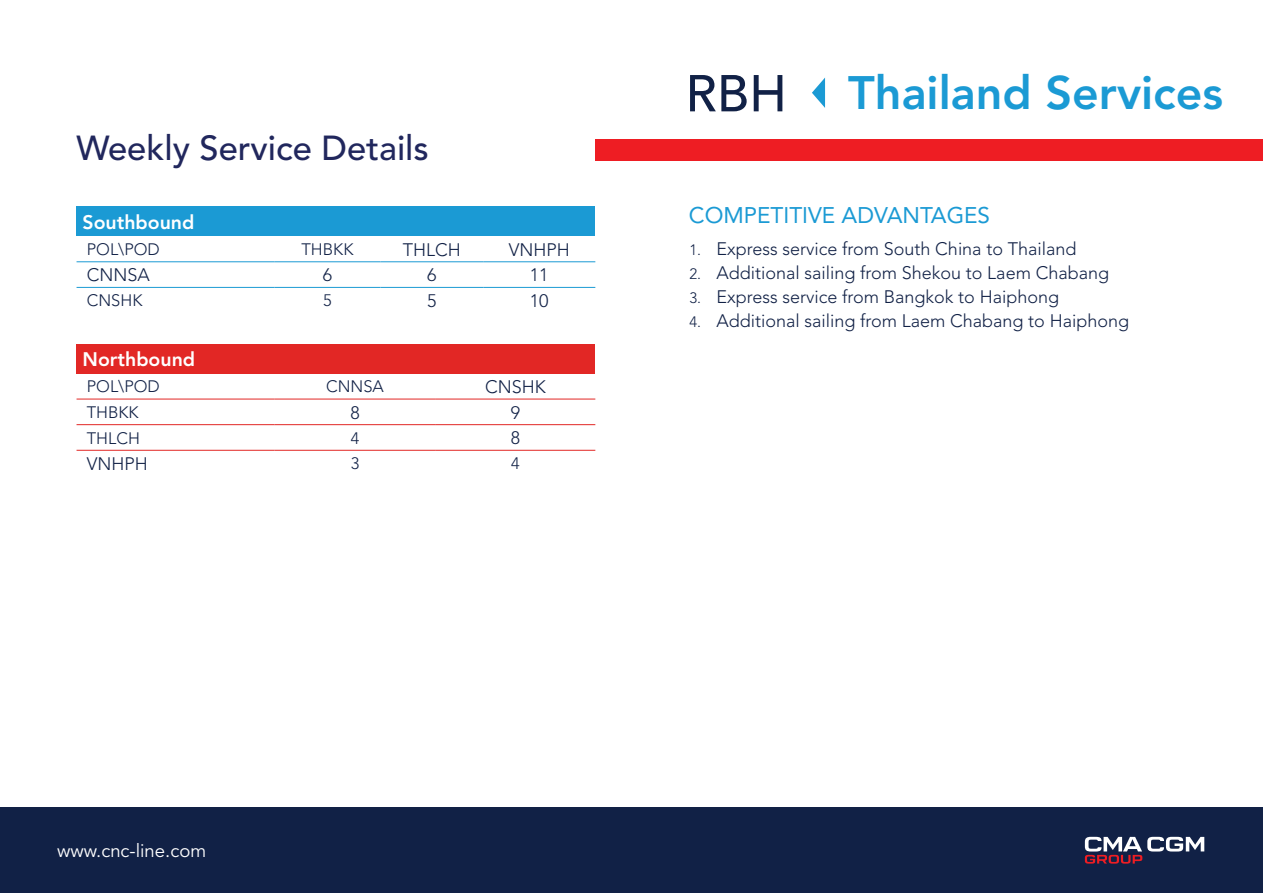
<style>
.page{position:relative;width:1263px;height:893px;background:#fff}
.page>*{position:absolute;margin:0;border:0;box-sizing:border-box;transform-origin:0 0}
.t1{font:800 46.5px "Avenir LT Std";color:#1b9ad4}
.t2{font:500 34.5px "Avenir LT Std";color:#21275d}
.t3{font:22.5px "Avenir LT Std";color:#1b9ad4}
.t4{font:800 19.5px "Avenir LT Std";color:#fff}
.t5{font:18.6px "Avenir LT Std";color:#fff}
.t6{font:300 18px "Avenir LT Std";color:#112146}
.t7{font:300 16.5px "Avenir LT Std";color:#112146}
.s1{font-weight:500;font-size:51.3px;color:#112146}
.s2{font-size:15px}
</style>
<div class="page">
<div style="left:77px;top:206px;width:518px;height:30px;background:#1b9ad4"></div>
<hr style="left:77px;top:261px;width:197px;height:1px;background:#1b9ad4">
<hr style="left:77px;top:287px;width:197px;height:1px;background:#1b9ad4">
<hr style="left:274px;top:261px;width:107px;height:1px;background:#1b9ad4">
<hr style="left:381px;top:261px;width:102px;height:1px;background:#1b9ad4">
<hr style="left:483px;top:261px;width:112px;height:1px;background:#1b9ad4">
<hr style="left:274px;top:287px;width:107px;height:1px;background:#1b9ad4">
<hr style="left:381px;top:287px;width:102px;height:1px;background:#1b9ad4">
<hr style="left:483px;top:287px;width:112px;height:1px;background:#1b9ad4">
<div style="left:77px;top:344px;width:518px;height:29px;background:#e22725"></div>
<hr style="left:77px;top:399px;width:197px;height:1px;background:#e22725">
<hr style="left:274px;top:399px;width:162px;height:1px;background:#e22725">
<hr style="left:436px;top:399px;width:159px;height:1px;background:#e22725">
<hr style="left:77px;top:424px;width:197px;height:1px;background:#e22725">
<hr style="left:274px;top:424px;width:162px;height:1px;background:#e22725">
<hr style="left:436px;top:424px;width:159px;height:1px;background:#e22725">
<hr style="left:77px;top:450px;width:197px;height:1px;background:#e22725">
<hr style="left:274px;top:450px;width:162px;height:1px;background:#e22725">
<hr style="left:436px;top:450px;width:159px;height:1px;background:#e22725">
<div style="left:0;top:807px;width:1263px;height:86px;background:#112146"></div>
<svg style="left:1085px;top:837px;width:119px;height:27px"></svg>
<svg style="left:812px;top:78px;width:13px;height:30px"></svg>
<div style="left:595px;top:139px;width:668px;height:21px;background:#ee1d23"></div>
<h2 class="t2" style="left:77px;top:128px;width:354px">Weekly Service Details</h2>
<h1 class="t1" style="left:685px;top:65px;width:539px"><span class="s1">RBH</span> Thailand Services</h1>
<p class="t4" style="left:83px;top:210px;width:113px">Southbound</p>
<p class="t3" style="left:689px;top:203px;width:303px">COMPETITIVE ADVANTAGES</p>
<p class="t7" style="left:87px;top:240px;width:75px">POL\POD</p>
<p class="t7" style="left:301px;top:240px;width:53px">THBKK</p>
<p class="t6" style="left:403px;top:239px;width:59px">THLCH</p>
<p class="t6" style="left:509px;top:239px;width:63px">VNHPH</p>
<p class="t6" style="left:87px;top:265px;width:65px">CNNSA</p>
<p class="t6" style="left:323px;top:265px;width:11px">6</p>
<p class="t6" style="left:427px;top:265px;width:11px">6</p>
<p class="t6" style="left:530px;top:265px;width:20px">11</p>
<p class="t7" style="left:87px;top:291px;width:57px">CNSHK</p>
<p class="t7" style="left:323px;top:291px;width:10px">5</p>
<p class="t6" style="left:427px;top:290px;width:11px">5</p>
<p class="t6" style="left:530px;top:290px;width:20px">10</p>
<p class="t6" style="left:689px;top:238px;width:388px"><span class="s2">1.</span> Express service from South China to Thailand</p>
<p class="t6" style="left:689px;top:262px;width:421px"><span class="s2">2.</span> Additional sailing from Shekou to Laem Chabang</p>
<p class="t6" style="left:689px;top:286px;width:371px"><span class="s2">3.</span> Express service from Bangkok to Haiphong</p>
<p class="t6" style="left:689px;top:310px;width:441px"><span class="s2">4.</span> Additional sailing from Laem Chabang to Haiphong</p>
<p class="t4" style="left:83px;top:348px;width:114px">Northbound</p>
<p class="t7" style="left:87px;top:377px;width:75px">POL\POD</p>
<p class="t7" style="left:326px;top:377px;width:59px">CNNSA</p>
<p class="t6" style="left:485px;top:376px;width:62px">CNSHK</p>
<p class="t7" style="left:87px;top:403px;width:53px">THBKK</p>
<p class="t6" style="left:350px;top:402px;width:11px">8</p>
<p class="t6" style="left:511px;top:402px;width:11px">9</p>
<p class="t7" style="left:87px;top:428px;width:55px">THLCH</p>
<p class="t7" style="left:351px;top:428px;width:10px">4</p>
<p class="t6" style="left:511px;top:427px;width:11px">8</p>
<p class="t6" style="left:87px;top:453px;width:63px">VNHPH</p>
<p class="t7" style="left:351px;top:454px;width:10px">3</p>
<p class="t7" style="left:511px;top:454px;width:10px">4</p>
<p class="t5" style="left:57px;top:840px;width:151px">www.cnc-line.com</p>
</div>
